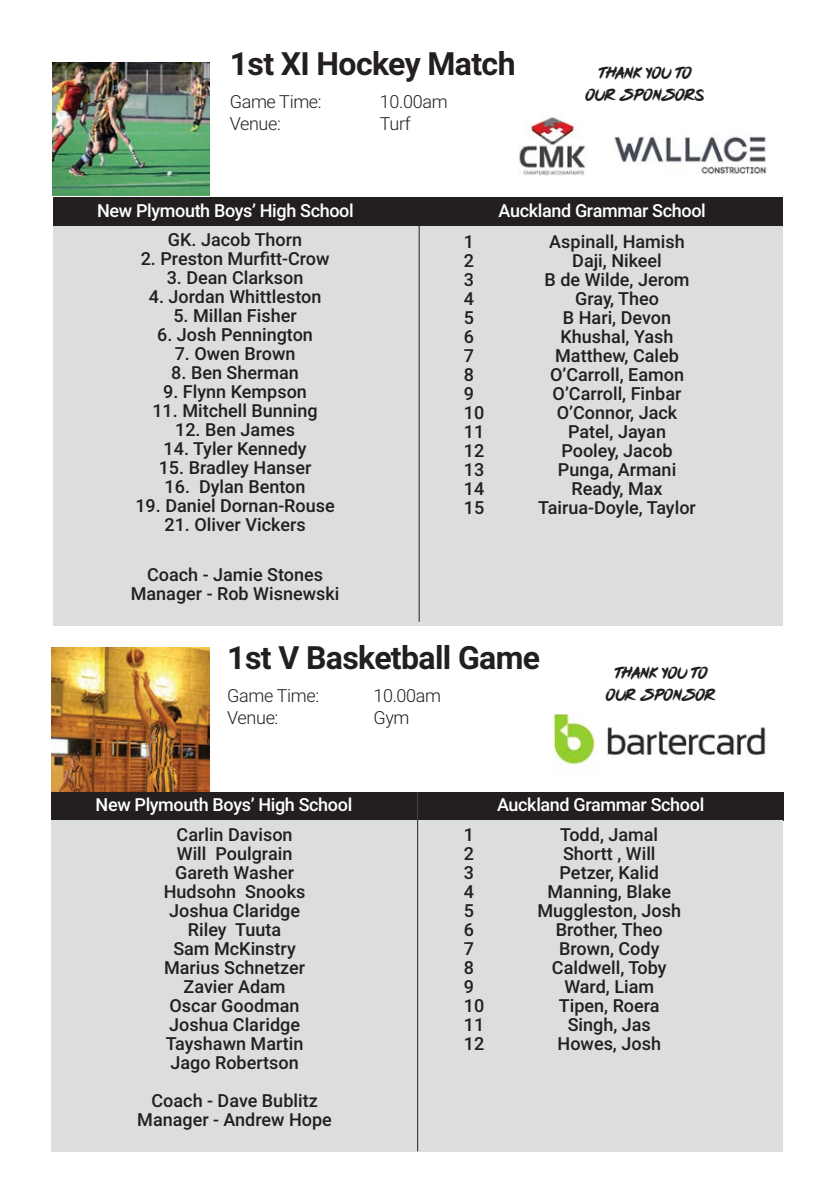
<style>
.page{position:relative;width:840px;height:1191px;background:#fff}
.page>*{position:absolute;margin:0;border:0;box-sizing:border-box;transform-origin:0 0}
.t1{font:700 32px "Roboto";letter-spacing:-.02em;color:#231f20}
.t2{font:18.4px/22px "Pink Blue";color:#231f20;text-align:center}
.t3{font:500 18px "Roboto";color:#231f20}
.t4{font:500 18px "Roboto";letter-spacing:-.02em;color:#fff}
.t5{font:300 18px "Roboto";letter-spacing:-.02em;color:#231f20}
</style>
<div class="page">
<div style="left:52px;top:792px;width:365px;height:35px;background:#231f20"></div>
<div style="left:418px;top:792px;width:365px;height:28px;background:#231f20"></div>
<div style="left:51px;top:820px;width:366px;height:331px;background:#dcdddf"></div>
<div style="left:417px;top:820px;width:365px;height:331px;background:#dcdddf"></div>
<hr style="left:417px;top:792px;width:1px;height:359px;background:#231f20">
<img style="left:51px;top:647px;width:159px;height:145px">
<div style="left:53px;top:221px;width:366px;height:405px;background:#dcdddf"></div>
<div style="left:418px;top:220px;width:364px;height:406px;background:#dcdddf"></div>
<div style="left:53px;top:197px;width:365px;height:28px;background:#231f20"></div>
<div style="left:419px;top:197px;width:363px;height:28px;background:#231f20"></div>
<hr style="left:418px;top:197px;width:1px;height:424px;background:#231f20">
<img style="left:53px;top:62px;width:157px;height:134px">
<img style="left:553px;top:714px;width:213px;height:53px">
<img style="left:519px;top:117px;width:67px;height:59px">
<img style="left:614px;top:135px;width:153px;height:40px">
<p class="t1" style="left:230px;top:41px;width:287px">1st XI Hockey Match</p>
<p class="t5" style="left:230px;top:89px;width:93px">Game Time:</p>
<p class="t5" style="left:380px;top:89px;width:69px">10.00am</p>
<p class="t5" style="left:230px;top:111px;width:53px">Venue:</p>
<p class="t5" style="left:380px;top:111px;width:32px">Turf</p>
<p class="t2" style="left:585px;top:62px;width:120px">THANK YOU TO<br>OUR SPONSORs</p>
<p class="t4" style="left:97px;top:198px;width:258px">New Plymouth Boys’ High School</p>
<p class="t4" style="left:498px;top:198px;width:209px">Auckland Grammar School</p>
<p class="t3" style="left:168px;top:227px;width:136px">GK. Jacob Thorn</p>
<p class="t3" style="left:141px;top:246px;width:190px">2. Preston Murfitt-Crow</p>
<p class="t3" style="left:166px;top:265px;width:138px">3. Dean Clarkson</p>
<p class="t3" style="left:149px;top:284px;width:174px">4. Jordan Whittleston</p>
<p class="t3" style="left:173px;top:303px;width:125px">5. Millan Fisher</p>
<p class="t3" style="left:157px;top:322px;width:157px">6. Josh Pennington</p>
<p class="t3" style="left:174px;top:341px;width:122px">7. Owen Brown</p>
<p class="t3" style="left:171px;top:360px;width:129px">8. Ben Sherman</p>
<p class="t3" style="left:163px;top:379px;width:145px">9. Flynn Kempson</p>
<p class="t3" style="left:152px;top:398px;width:167px">11. Mitchell Bunning</p>
<p class="t3" style="left:175px;top:417px;width:121px">12. Ben James</p>
<p class="t3" style="left:163px;top:436px;width:144px">14. Tyler Kennedy</p>
<p class="t3" style="left:159px;top:455px;width:154px">15. Bradley Hanser</p>
<p class="t3" style="left:164px;top:474px;width:142px">16. Dylan Benton</p>
<p class="t3" style="left:135px;top:493px;width:201px">19. Daniel Dornan-Rouse</p>
<p class="t3" style="left:164px;top:512px;width:143px">21. Oliver Vickers</p>
<p class="t3" style="left:147px;top:561px;width:177px">Coach - Jamie Stones</p>
<p class="t3" style="left:131px;top:580px;width:210px">Manager - Rob Wisnewski</p>
<p class="t3" style="left:463px;top:229px;width:12px">1</p>
<p class="t3" style="left:549px;top:229px;width:137px">Aspinall, Hamish</p>
<p class="t3" style="left:463px;top:248px;width:12px">2</p>
<p class="t3" style="left:572px;top:248px;width:91px">Daji, Nikeel</p>
<p class="t3" style="left:463px;top:267px;width:12px">3</p>
<p class="t3" style="left:544px;top:267px;width:146px">B de Wilde, Jerom</p>
<p class="t3" style="left:463px;top:286px;width:12px">4</p>
<p class="t3" style="left:574px;top:286px;width:85px">Gray, Theo</p>
<p class="t3" style="left:463px;top:305px;width:12px">5</p>
<p class="t3" style="left:562px;top:305px;width:110px">B Hari, Devon</p>
<p class="t3" style="left:463px;top:324px;width:12px">6</p>
<p class="t3" style="left:560px;top:324px;width:114px">Khushal, Yash</p>
<p class="t3" style="left:463px;top:343px;width:12px">7</p>
<p class="t3" style="left:555px;top:343px;width:125px">Matthew, Caleb</p>
<p class="t3" style="left:463px;top:362px;width:12px">8</p>
<p class="t3" style="left:549px;top:362px;width:135px">O’Carroll, Eamon</p>
<p class="t3" style="left:463px;top:381px;width:12px">9</p>
<p class="t3" style="left:552px;top:381px;width:130px">O’Carroll, Finbar</p>
<p class="t3" style="left:463px;top:400px;width:22px">10</p>
<p class="t3" style="left:556px;top:400px;width:122px">O’Connor, Jack</p>
<p class="t3" style="left:463px;top:419px;width:22px">11</p>
<p class="t3" style="left:567px;top:419px;width:99px">Patel, Jayan</p>
<p class="t3" style="left:463px;top:438px;width:22px">12</p>
<p class="t3" style="left:561px;top:438px;width:113px">Pooley, Jacob</p>
<p class="t3" style="left:463px;top:457px;width:22px">13</p>
<p class="t3" style="left:557px;top:457px;width:120px">Punga, Armani</p>
<p class="t3" style="left:463px;top:476px;width:22px">14</p>
<p class="t3" style="left:571px;top:476px;width:93px">Ready, Max</p>
<p class="t3" style="left:463px;top:495px;width:22px">15</p>
<p class="t3" style="left:538px;top:495px;width:159px">Tairua-Doyle, Taylor</p>
<p class="t1" style="left:227px;top:635px;width:314px">1st V Basketball Game</p>
<p class="t5" style="left:227px;top:683px;width:93px">Game Time:</p>
<p class="t5" style="left:373px;top:683px;width:69px">10.00am</p>
<p class="t5" style="left:227px;top:705px;width:53px">Venue:</p>
<p class="t5" style="left:373px;top:705px;width:38px">Gym</p>
<p class="t2" style="left:605px;top:661px;width:111px">THANK YOU TO<br>OUR SPONSOR</p>
<p class="t4" style="left:96px;top:792px;width:258px">New Plymouth Boys’ High School</p>
<p class="t4" style="left:496px;top:792px;width:209px">Auckland Grammar School</p>
<p class="t3" style="left:463px;top:822px;width:12px">1</p>
<p class="t3" style="left:560px;top:822px;width:99px">Todd, Jamal</p>
<p class="t3" style="left:463px;top:841px;width:12px">2</p>
<p class="t3" style="left:562px;top:841px;width:94px">Shortt , Will</p>
<p class="t3" style="left:463px;top:860px;width:12px">3</p>
<p class="t3" style="left:559px;top:860px;width:101px">Petzer, Kalid</p>
<p class="t3" style="left:463px;top:879px;width:12px">4</p>
<p class="t3" style="left:547px;top:879px;width:125px">Manning, Blake</p>
<p class="t3" style="left:463px;top:898px;width:12px">5</p>
<p class="t3" style="left:537px;top:898px;width:145px">Muggleston, Josh</p>
<p class="t3" style="left:463px;top:917px;width:12px">6</p>
<p class="t3" style="left:555px;top:917px;width:108px">Brother, Theo</p>
<p class="t3" style="left:463px;top:936px;width:12px">7</p>
<p class="t3" style="left:558px;top:936px;width:102px">Brown, Cody</p>
<p class="t3" style="left:463px;top:955px;width:12px">8</p>
<p class="t3" style="left:551px;top:955px;width:116px">Caldwell, Toby</p>
<p class="t3" style="left:463px;top:974px;width:12px">9</p>
<p class="t3" style="left:564px;top:974px;width:91px">Ward, Liam</p>
<p class="t3" style="left:463px;top:993px;width:22px">10</p>
<p class="t3" style="left:558px;top:993px;width:102px">Tipen, Roera</p>
<p class="t3" style="left:463px;top:1012px;width:22px">11</p>
<p class="t3" style="left:567px;top:1012px;width:85px">Singh, Jas</p>
<p class="t3" style="left:463px;top:1031px;width:22px">12</p>
<p class="t3" style="left:557px;top:1031px;width:105px">Howes, Josh</p>
<p class="t3" style="left:176px;top:822px;width:117px">Carlin Davison</p>
<p class="t3" style="left:177px;top:841px;width:117px">Will Poulgrain</p>
<p class="t3" style="left:175px;top:860px;width:120px">Gareth Washer</p>
<p class="t3" style="left:164px;top:879px;width:143px">Hudsohn Snooks</p>
<p class="t3" style="left:169px;top:898px;width:132px">Joshua Claridge</p>
<p class="t3" style="left:188px;top:917px;width:95px">Riley Tuuta</p>
<p class="t3" style="left:173px;top:936px;width:124px">Sam McKinstry</p>
<p class="t3" style="left:164px;top:955px;width:143px">Marius Schnetzer</p>
<p class="t3" style="left:183px;top:974px;width:103px">Zavier Adam</p>
<p class="t3" style="left:169px;top:993px;width:131px">Oscar Goodman</p>
<p class="t3" style="left:169px;top:1012px;width:132px">Joshua Claridge</p>
<p class="t3" style="left:166px;top:1031px;width:139px">Tayshawn Martin</p>
<p class="t3" style="left:170px;top:1050px;width:130px">Jago Robertson</p>
<p class="t3" style="left:151px;top:1088px;width:168px">Coach - Dave Bublitz</p>
<p class="t3" style="left:137px;top:1107px;width:196px">Manager - Andrew Hope</p>
</div>
